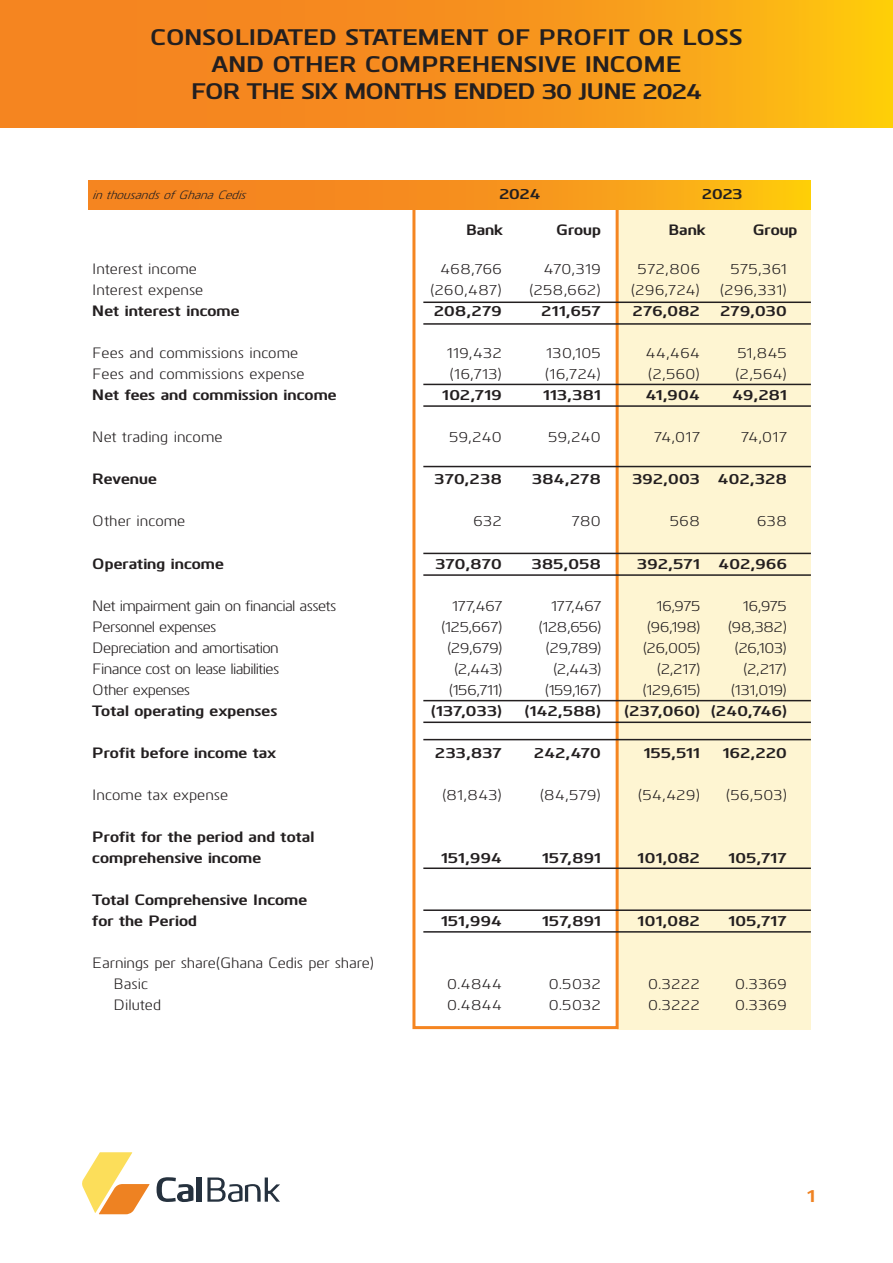
<style>
.page{position:relative;width:893px;height:1263px;background:#fff}
.page>*{position:absolute;margin:0;border:0;box-sizing:border-box;transform-origin:0 0}
.t1{font:700 22.5px/27px "Kuro";color:#231f20;text-align:center}
.t2{font:700 18px "Kuro";color:#ef8222}
.t3{font:15px/21px "Kuro";letter-spacing:.005em;color:#231f20}
.t4{font:700 15px/21px "Kuro";letter-spacing:.01em;color:#231f20}
.t5{font:15px "Kuro";letter-spacing:-.03em;color:#231f20}
.t6{font:15px "Kuro";letter-spacing:-.035em;color:#231f20}
.t7{font:700 15px "Kuro";letter-spacing:.03em;color:#231f20}
.t8{font:italic 12px "Kuro";color:#231f20}
</style>
<div class="page">
<svg style="left:82px;top:1152px;width:198px;height:63px"></svg>
<div style="left:197px;top:1177px;width:5px;height:25px;background:#25313e"></div>
<svg style="left:0;top:0;width:893px;height:128px"></svg>
<div style="left:620px;top:209px;width:191px;height:820px;background:#fef5d2"></div>
<svg style="left:411px;top:209px;width:209px;height:821px"></svg>
<svg style="left:88px;top:180px;width:723px;height:29px"></svg>
<hr style="left:423px;top:301px;width:388px;height:2px;background:#231f20">
<hr style="left:423px;top:323px;width:388px;height:2px;background:#231f20">
<hr style="left:423px;top:384px;width:388px;height:1px;background:#231f20">
<hr style="left:423px;top:405px;width:388px;height:2px;background:#231f20">
<hr style="left:423px;top:553px;width:388px;height:1px;background:#231f20">
<hr style="left:423px;top:574px;width:388px;height:2px;background:#231f20">
<hr style="left:423px;top:700px;width:388px;height:1px;background:#231f20">
<hr style="left:423px;top:721px;width:388px;height:2px;background:#231f20">
<hr style="left:423px;top:909px;width:388px;height:2px;background:#231f20">
<hr style="left:423px;top:931px;width:388px;height:2px;background:#231f20">
<hr style="left:423px;top:466px;width:388px;height:1px;background:#231f20">
<hr style="left:423px;top:739px;width:388px;height:1px;background:#231f20">
<hr style="left:423px;top:867px;width:388px;height:2px;background:#231f20">
<h1 class="t1" style="left:150px;top:22px;width:594px">CONSOLIDATED STATEMENT OF PROFIT OR LOSS<br>AND OTHER COMPREHENSIVE INCOME<br>FOR THE SIX MONTHS ENDED 30 JUNE 2024</h1>
<p class="t8" style="left:92px;top:187px;width:160px">inthousandsofGhanaCedis</p>
<p class="t4" style="left:499px;top:183px;width:42px">2024</p>
<p class="t4" style="left:702px;top:183px;width:42px">2023</p>
<p class="t4" style="left:466px;top:219px;width:39px">Bank</p>
<p class="t4" style="left:556px;top:219px;width:46px">Group</p>
<p class="t4" style="left:669px;top:219px;width:39px">Bank</p>
<p class="t4" style="left:753px;top:219px;width:46px">Group</p>
<p class="t3" style="left:92px;top:258px;width:106px">Interest income</p>
<p class="t3" style="left:440px;top:258px;width:63px">468,766</p>
<p class="t3" style="left:544px;top:258px;width:58px">470,319</p>
<p class="t3" style="left:638px;top:258px;width:63px">572,806</p>
<p class="t3" style="left:731px;top:258px;width:57px">575,361</p>
<p class="t3" style="left:92px;top:279px;width:113px">Interest expense</p>
<p class="t3" style="left:430px;top:279px;width:73px">(260,487)</p>
<p class="t3" style="left:529px;top:279px;width:73px">(258,662)</p>
<p class="t3" style="left:631px;top:279px;width:70px">(296,724)</p>
<p class="t3" style="left:720px;top:279px;width:68px">(296,331)</p>
<p class="t4" style="left:92px;top:300px;width:149px">Net interest income</p>
<p class="t4" style="left:434px;top:300px;width:69px">208,279</p>
<p class="t4" style="left:542px;top:300px;width:61px">211,657</p>
<p class="t4" style="left:633px;top:300px;width:68px">276,082</p>
<p class="t4" style="left:720px;top:300px;width:68px">279,030</p>
<p class="t3" style="left:92px;top:342px;width:207px">Fees and commissions income</p>
<p class="t3" style="left:447px;top:342px;width:56px">119,432</p>
<p class="t3" style="left:546px;top:342px;width:56px">130,105</p>
<p class="t3" style="left:646px;top:342px;width:56px">44,464</p>
<p class="t3" style="left:738px;top:342px;width:50px">51,845</p>
<p class="t3" style="left:92px;top:363px;width:214px">Fees and commissions expense</p>
<p class="t3" style="left:450px;top:363px;width:53px">(16,713)</p>
<p class="t3" style="left:545px;top:363px;width:57px">(16,724)</p>
<p class="t3" style="left:648px;top:363px;width:53px">(2,560)</p>
<p class="t3" style="left:735px;top:363px;width:53px">(2,564)</p>
<p class="t4" style="left:92px;top:384px;width:246px">Net fees and commission income</p>
<p class="t4" style="left:442px;top:384px;width:61px">102,719</p>
<p class="t4" style="left:543px;top:384px;width:59px">113,381</p>
<p class="t4" style="left:646px;top:384px;width:55px">41,904</p>
<p class="t4" style="left:732px;top:384px;width:56px">49,281</p>
<p class="t3" style="left:92px;top:426px;width:132px">Net trading income</p>
<p class="t3" style="left:449px;top:426px;width:54px">59,240</p>
<p class="t3" style="left:548px;top:426px;width:54px">59,240</p>
<p class="t3" style="left:654px;top:426px;width:47px">74,017</p>
<p class="t3" style="left:741px;top:426px;width:47px">74,017</p>
<p class="t4" style="left:92px;top:468px;width:66px">Revenue</p>
<p class="t4" style="left:435px;top:468px;width:69px">370,238</p>
<p class="t4" style="left:532px;top:468px;width:70px">384,278</p>
<p class="t4" style="left:632px;top:468px;width:156px">392,003 402,328</p>
<p class="t3" style="left:92px;top:510px;width:95px">Other income</p>
<p class="t3" style="left:473px;top:510px;width:30px">632</p>
<p class="t3" style="left:572px;top:510px;width:30px">780</p>
<p class="t3" style="left:670px;top:510px;width:31px">568</p>
<p class="t3" style="left:757px;top:510px;width:31px">638</p>
<p class="t4" style="left:92px;top:552px;width:133px">Operating income</p>
<p class="t4" style="left:435px;top:552px;width:68px">370,870</p>
<p class="t4" style="left:532px;top:552px;width:71px">385,058</p>
<p class="t7" style="left:637px;top:552px;width:151px">392,571 402,966</p>
<p class="t5" style="left:92px;top:594px;width:246px">Net impairment gain on financial assets</p>
<p class="t3" style="left:452px;top:594px;width:52px">177,467</p>
<p class="t3" style="left:551px;top:594px;width:52px">177,467</p>
<p class="t3" style="left:657px;top:594px;width:45px">16,975</p>
<p class="t3" style="left:743px;top:594px;width:45px">16,975</p>
<p class="t6" style="left:92px;top:615px;width:126px">Personnel expenses</p>
<p class="t3" style="left:441px;top:615px;width:62px">(125,667)</p>
<p class="t3" style="left:539px;top:615px;width:64px">(128,656)</p>
<p class="t3" style="left:647px;top:615px;width:55px">(96,198)</p>
<p class="t3" style="left:728px;top:615px;width:60px">(98,382)</p>
<p class="t5" style="left:92px;top:636px;width:188px">Depreciation and amortisation</p>
<p class="t3" style="left:447px;top:636px;width:57px">(29,679)</p>
<p class="t3" style="left:546px;top:636px;width:57px">(29,789)</p>
<p class="t3" style="left:643px;top:636px;width:59px">(26,005)</p>
<p class="t3" style="left:735px;top:636px;width:53px">(26,103)</p>
<p class="t6" style="left:92px;top:657px;width:189px">Finance cost on lease liabilities</p>
<p class="t3" style="left:454px;top:657px;width:50px">(2,443)</p>
<p class="t3" style="left:553px;top:657px;width:50px">(2,443)</p>
<p class="t3" style="left:657px;top:657px;width:45px">(2,217)</p>
<p class="t3" style="left:743px;top:657px;width:45px">(2,217)</p>
<p class="t5" style="left:92px;top:678px;width:99px">Other expenses</p>
<p class="t3" style="left:449px;top:678px;width:55px">(156,711)</p>
<p class="t3" style="left:545px;top:678px;width:58px">(159,167)</p>
<p class="t3" style="left:643px;top:678px;width:59px">(129,615)</p>
<p class="t3" style="left:731px;top:678px;width:57px">(131,019)</p>
<p class="t4" style="left:92px;top:699px;width:186px">Total operating expenses</p>
<p class="t4" style="left:431px;top:699px;width:72px">(137,033)</p>
<p class="t4" style="left:525px;top:699px;width:77px">(142,588)</p>
<p class="t7" style="left:624px;top:699px;width:164px">(237,060) (240,746)</p>
<p class="t4" style="left:92px;top:741px;width:186px">Profit before income tax</p>
<p class="t4" style="left:435px;top:741px;width:68px">233,837</p>
<p class="t4" style="left:534px;top:741px;width:68px">242,470</p>
<p class="t4" style="left:644px;top:741px;width:58px">155,511</p>
<p class="t4" style="left:723px;top:741px;width:66px">162,220</p>
<p class="t3" style="left:92px;top:783px;width:137px">Income tax expense</p>
<p class="t3" style="left:442px;top:783px;width:61px">(81,843)</p>
<p class="t3" style="left:540px;top:783px;width:62px">(84,579)</p>
<p class="t3" style="left:638px;top:783px;width:63px">(54,429)</p>
<p class="t3" style="left:726px;top:783px;width:62px">(56,503)</p>
<p class="t4" style="left:92px;top:825px;width:223px">Profit for the period and total comprehensive income</p>
<p class="t4" style="left:441px;top:846px;width:62px">151,994</p>
<p class="t4" style="left:542px;top:846px;width:60px">157,891</p>
<p class="t4" style="left:638px;top:846px;width:64px">101,082</p>
<p class="t4" style="left:728px;top:846px;width:60px">105,717</p>
<p class="t4" style="left:92px;top:888px;width:216px">Total Comprehensive Income for the Period</p>
<p class="t3" style="left:114px;top:951px;width:262px;text-indent:-21px">Earnings per share(Ghana Cedis per share)<br>Basic</p>
<p class="t4" style="left:441px;top:909px;width:62px">151,994</p>
<p class="t4" style="left:542px;top:909px;width:60px">157,891</p>
<p class="t4" style="left:638px;top:909px;width:64px">101,082</p>
<p class="t4" style="left:728px;top:909px;width:60px">105,717</p>
<p class="t3" style="left:447px;top:972px;width:56px">0.4844</p>
<p class="t3" style="left:549px;top:972px;width:54px">0.5032</p>
<p class="t3" style="left:648px;top:972px;width:53px">0.3222</p>
<p class="t3" style="left:735px;top:972px;width:53px">0.3369</p>
<p class="t3" style="left:114px;top:993px;width:49px">Diluted</p>
<p class="t3" style="left:447px;top:993px;width:56px">0.4844</p>
<p class="t3" style="left:549px;top:993px;width:54px">0.5032</p>
<p class="t3" style="left:648px;top:993px;width:53px">0.3222</p>
<p class="t3" style="left:735px;top:993px;width:53px">0.3369</p>
<p class="t2" style="left:807px;top:1182px;width:9px">1</p>
</div>
